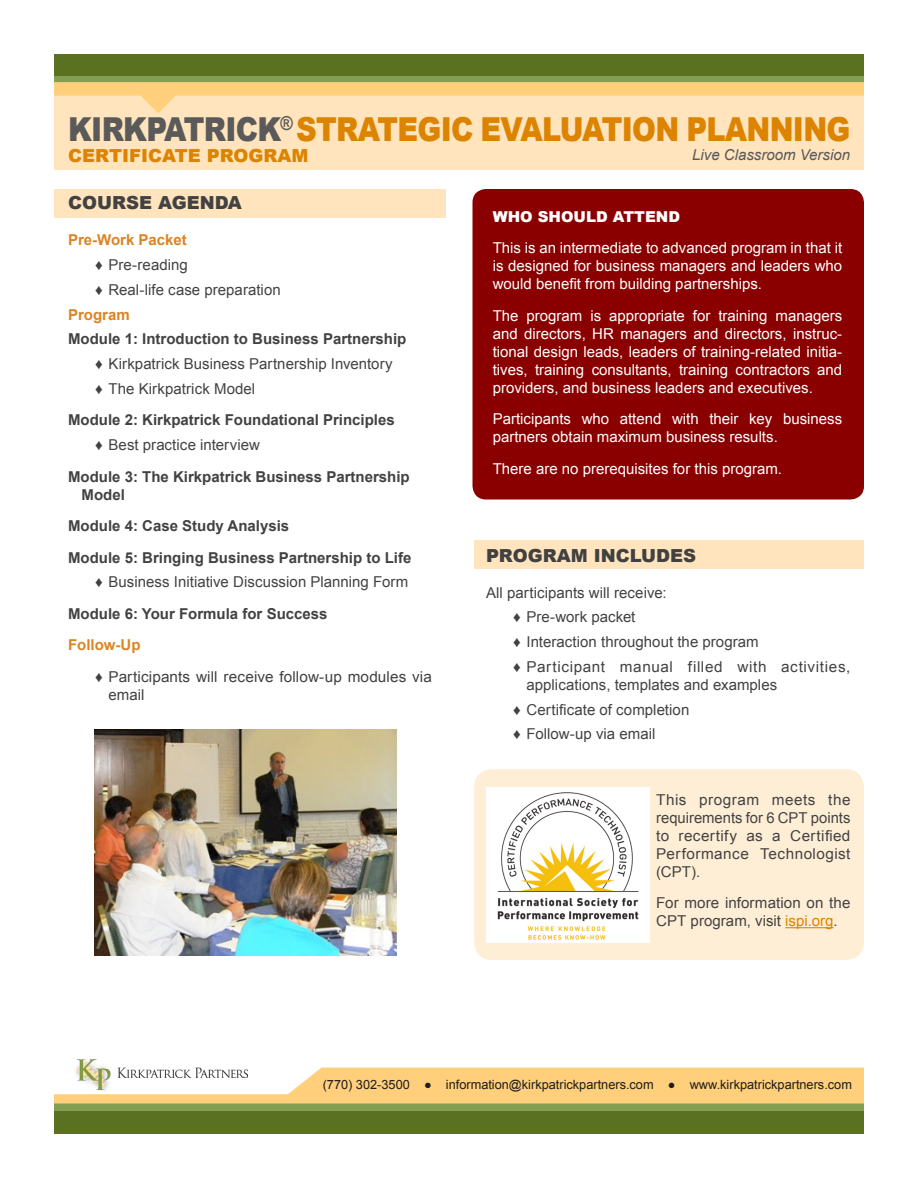
<style>
.page{position:relative;width:918px;height:1188px;background:#fff}
.page>*{position:absolute;margin:0;border:0;box-sizing:border-box;transform-origin:0 0}
.t1{font:900 33px "Arial";letter-spacing:-.025em;color:#dc8300;scale:.87 1}
.t2{font:900 18px "Arial";color:#dc8300}
.t3{font:900 18px "Arial";color:#414141}
.t4{font:900 18px "Arial";color:#434242}
.t5{font:15px/18px "Arial";color:#fff;text-align:justify}
.body{font:15px/18px "Arial";letter-spacing:.005em;color:#434242;text-align:justify}
.t6{font:700 15px/18px "Arial";color:#434242}
.body-2{font:15px/18px "Arial";letter-spacing:.005em;color:#414141}
.body-3{font:15px/18px "Arial";letter-spacing:.035em;color:#434242}
.t7{font:700 15px "Arial";color:#db8426}
.t8{font:italic 15px "Arial";color:#57585a}
.t9{font:900 15px "Arial";color:#fff}
.t10{font:12.75px "Arial";color:#1e1e1e}
.s1{color:#5a5a5a}
.s2{color:#dc8300}
.s3{color:#414141}
</style>
<div class="page">
<div style="left:54px;top:1110px;width:810px;height:24px;background:#5a7121"></div>
<div style="left:54px;top:1103px;width:810px;height:8px;background:#849e52"></div>
<svg style="left:54px;top:1068px;width:810px;height:36px;background:#fcd284"></svg>
<div style="left:54px;top:75px;width:810px;height:9px;background:#849e52"></div>
<div style="left:54px;top:54px;width:810px;height:22px;background:#5a7121"></div>
<div style="left:54px;top:95px;width:810px;height:75px;background:#ffe4bd"></div>
<svg style="left:54px;top:82px;width:810px;height:31px"></svg>
<img style="left:68px;top:1059px;width:180px;height:35px">
<div style="left:474px;top:769px;width:390px;height:191px;background:#feeed6;border-radius:18px"></div>
<div style="left:474px;top:540px;width:390px;height:29px;background:#ffe4bd"></div>
<div style="left:54px;top:189px;width:392px;height:29px;background:#ffe4bd"></div>
<hr style="left:785px;top:927px;width:49px;height:1px;background:#dc8300">
<img style="left:94px;top:729px;width:302px;height:226px">
<img style="left:486px;top:787px;width:163px;height:155px">
<div style="left:472px;top:189px;width:392px;height:311px;background:#8a0000;border-radius:14px"></div>
<h1 class="t1" style="left:68px;top:105px;width:901px"><span class="s1">KIRKPATRICK</span><sup>®</sup> STRATEGIC EVALUATION PLANNING</h1>
<p class="t8" style="left:692px;top:145px;width:159px">Live Classroom Version</p>
<p class="t4" style="left:68px;top:190px;width:175px">COURSE AGENDA</p>
<p class="t7" style="left:68px;top:230px;width:120px">Pre-Work Packet</p>
<p class="body" style="left:95px;top:256px;width:94px">♦ Pre-reading</p>
<p class="body" style="left:95px;top:281px;width:187px">♦ Real-life case preparation</p>
<p class="t7" style="left:68px;top:304px;width:63px">Program</p>
<p class="t6" style="left:68px;top:330px;width:340px">Module 1: Introduction to Business Partnership</p>
<p class="body" style="left:95px;top:355px;width:299px">♦ Kirkpatrick Business Partnership Inventory</p>
<p class="body" style="left:95px;top:380px;width:162px">♦ The Kirkpatrick Model</p>
<p class="t6" style="left:68px;top:411px;width:328px">Module 2: Kirkpatrick Foundational Principles</p>
<p class="body" style="left:95px;top:436px;width:166px">♦ Best practice interview</p>
<p class="t6" style="left:82px;top:468px;width:330px;text-indent:-14px">Module 3: The Kirkpatrick Business Partnership<br>Model</p>
<p class="t6" style="left:68px;top:517px;width:223px">Module 4: Case Study Analysis</p>
<p class="t6" style="left:68px;top:549px;width:345px">Module 5: Bringing Business Partnership to Life</p>
<p class="body" style="left:95px;top:573px;width:315px">♦ Business Initiative Discussion Planning Form</p>
<p class="t6" style="left:68px;top:605px;width:261px">Module 6: Your Formula for Success</p>
<p class="t7" style="left:68px;top:635px;width:74px">Follow-Up</p>
<p class="body-2" style="left:109px;top:668px;width:325px;text-indent:-14px">♦ Participants will receive follow-up modules via email</p>
<p class="t2" style="left:68px;top:142px;width:242px">CERTIFICATE PROGRAM</p>
<p class="t9" style="left:493px;top:205px;width:189px">WHO SHOULD ATTEND</p>
<p class="t5" style="left:493px;top:239px;width:351px">This is an intermediate to advanced program in that it is designed for business managers and leaders who would benefit from building partnerships.</p>
<p class="t5" style="left:493px;top:306px;width:351px">The program is appropriate for training managers and directors, HR managers and directors, instruc&shy;tional design leads, leaders of training-related initia&shy;tives, training consultants, training contractors and providers, and business leaders and executives.</p>
<p class="t5" style="left:493px;top:410px;width:351px">Participants who attend with their key business partners obtain maximum business results.</p>
<p class="t5" style="left:493px;top:459px;width:291px">There are no prerequisites for this program.</p>
<p class="t3" style="left:486px;top:542px;width:212px">PROGRAM INCLUDES</p>
<p class="body-2" style="left:486px;top:584px;width:182px">All participants will receive:</p>
<p class="body" style="left:513px;top:608px;width:124px">♦ Pre-work packet</p>
<p class="body" style="left:513px;top:633px;width:247px">♦ Interaction throughout the program</p>
<p class="body-3" style="left:526px;top:658px;width:325px;text-indent:-14px">♦ Participant manual filled with activities, applications, templates and examples</p>
<p class="body" style="left:513px;top:701px;width:178px">♦ Certificate of completion</p>
<p class="body" style="left:513px;top:725px;width:144px">♦ Follow-up via email</p>
<p class="body" style="left:656px;top:791px;width:196px">This program meets the requirements for 6 CPT points to recertify as a Certified Performance Technologist (CPT).</p>
<p class="body" style="left:656px;top:894px;width:196px">For more information on the<br>CPT program, visit <span class="s2">ispi.org</span><span class="s3">.</span></p>
<p class="t10" style="left:323px;top:1076px;width:531px">(770) 302-3500 ● information@kirkpatrickpartners.com ● www.kirkpatrickpartners.com</p>
</div>
